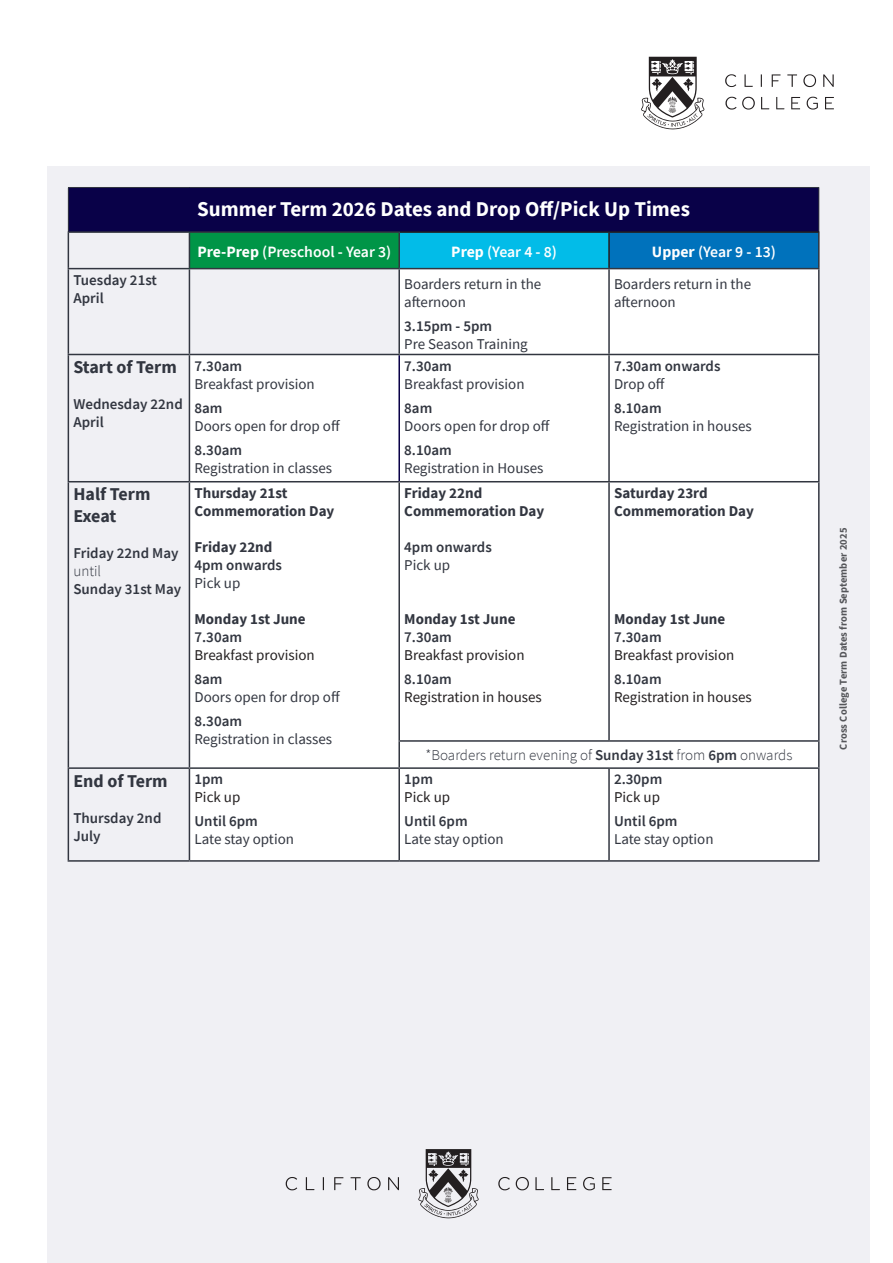
<style>
.page{position:relative;width:893px;height:1263px;background:#fff}
.page>*{position:absolute;margin:0;border:0;box-sizing:border-box;transform-origin:0 0}
.t1{font:700 21px "Source Sans Pro";color:#fff}
.t2{font:700 18px/21.6px "Source Sans Pro";color:#323640}
.t3{font:600 15.75px "Source Sans Pro";color:#fff}
.t4{font:15px/18px "Source Sans Pro";color:#323640}
.t5{font:600 15px/18px "Source Sans Pro";color:#323640}
.t6{font:700 15px "Source Sans Pro";color:#323640}
.t7{font:15px "Source Sans Pro";color:#231f20}
.t8{font:300 15px "Source Sans Pro";color:#323640}
.t9{font:700 10.5px "Source Sans Pro";letter-spacing:.01em;color:#55565a}
.s1{font-weight:700}
.s2{font-weight:600}
</style>
<div class="page">
<div style="left:47px;top:167px;width:823px;height:1096px;background:#f0f0f4"></div>
<svg style="left:725px;top:74px;width:109px;height:36px"></svg>
<svg style="left:641px;top:57px;width:63px;height:72px"></svg>
<svg style="left:286px;top:1149px;width:326px;height:69px"></svg>
<div style="left:68px;top:187px;width:751px;height:45px;background:#090148"></div>
<div style="left:189px;top:232px;width:210px;height:37px;background:#009547"></div>
<div style="left:399px;top:232px;width:210px;height:37px;background:#02bce8"></div>
<div style="left:609px;top:232px;width:210px;height:37px;background:#0072bc"></div>
<div style="left:190px;top:269px;width:628px;height:591px;background:#fff"></div>
<hr style="left:68px;top:187px;width:121px;height:1px;background:#323640">
<hr style="left:68px;top:188px;width:1px;height:43px;background:#323640">
<hr style="left:189px;top:187px;width:210px;height:1px;background:#323640">
<hr style="left:399px;top:187px;width:210px;height:1px;background:#323640">
<hr style="left:609px;top:187px;width:210px;height:1px;background:#323640">
<hr style="left:818px;top:188px;width:1px;height:43px;background:#323640">
<hr style="left:608px;top:269px;width:2px;height:85px;background:#323640">
<hr style="left:818px;top:269px;width:2px;height:85px;background:#323640">
<hr style="left:68px;top:231px;width:121px;height:2px;background:#323640">
<hr style="left:68px;top:233px;width:1px;height:35px;background:#323640">
<hr style="left:189px;top:231px;width:211px;height:2px;background:#323640">
<hr style="left:189px;top:233px;width:1px;height:35px;background:#323640">
<hr style="left:400px;top:231px;width:209px;height:2px;background:#231f20">
<hr style="left:398px;top:233px;width:2px;height:35px;background:#323640">
<hr style="left:609px;top:231px;width:211px;height:2px;background:#231f20">
<hr style="left:608px;top:233px;width:2px;height:35px;background:#231f20">
<hr style="left:818px;top:233px;width:2px;height:35px;background:#323640">
<hr style="left:608px;top:482px;width:2px;height:258px;background:#323640">
<hr style="left:818px;top:482px;width:2px;height:258px;background:#323640">
<hr style="left:608px;top:769px;width:2px;height:91px;background:#323640">
<hr style="left:399px;top:268px;width:210px;height:1px;background:#323640">
<hr style="left:609px;top:268px;width:211px;height:1px;background:#323640">
<hr style="left:68px;top:355px;width:1px;height:126px;background:#323640">
<hr style="left:189px;top:355px;width:1px;height:126px;background:#323640">
<hr style="left:398px;top:740px;width:211px;height:2px;background:#323640">
<hr style="left:609px;top:740px;width:211px;height:2px;background:#323640">
<hr style="left:818px;top:742px;width:2px;height:25px;background:#323640">
<hr style="left:818px;top:769px;width:2px;height:91px;background:#323640">
<hr style="left:399px;top:860px;width:210px;height:2px;background:#323640">
<hr style="left:609px;top:860px;width:211px;height:2px;background:#323640">
<hr style="left:398px;top:482px;width:2px;height:258px;background:#323640">
<hr style="left:398px;top:742px;width:2px;height:25px;background:#323640">
<hr style="left:398px;top:769px;width:2px;height:91px;background:#323640">
<hr style="left:189px;top:860px;width:210px;height:2px;background:#323640">
<hr style="left:68px;top:482px;width:1px;height:259px;background:#323640">
<hr style="left:189px;top:482px;width:1px;height:259px;background:#323640">
<svg style="left:68px;top:741px;width:1px;height:26px"></svg>
<svg style="left:189px;top:741px;width:1px;height:26px"></svg>
<hr style="left:68px;top:769px;width:1px;height:91px;background:#323640">
<hr style="left:189px;top:769px;width:1px;height:91px;background:#323640">
<hr style="left:68px;top:860px;width:121px;height:2px;background:#323640">
<hr style="left:399px;top:481px;width:210px;height:1px;background:#323640">
<hr style="left:609px;top:481px;width:211px;height:1px;background:#323640">
<hr style="left:399px;top:767px;width:210px;height:2px;background:#323640">
<hr style="left:609px;top:767px;width:211px;height:2px;background:#323640">
<hr style="left:68px;top:481px;width:121px;height:1px;background:#323640">
<hr style="left:189px;top:481px;width:210px;height:1px;background:#323640">
<hr style="left:189px;top:767px;width:210px;height:2px;background:#323640">
<hr style="left:68px;top:767px;width:121px;height:2px;background:#323640">
<hr style="left:68px;top:268px;width:121px;height:1px;background:#323640">
<hr style="left:68px;top:269px;width:1px;height:85px;background:#323640">
<hr style="left:68px;top:354px;width:121px;height:1px;background:#323640">
<hr style="left:609px;top:354px;width:211px;height:1px;background:#323640">
<hr style="left:818px;top:355px;width:2px;height:126px;background:#323640">
<hr style="left:399px;top:354px;width:210px;height:1px;background:#323640">
<hr style="left:398px;top:355px;width:2px;height:126px;background:#090148">
<hr style="left:608px;top:355px;width:2px;height:126px;background:#323640">
<hr style="left:189px;top:268px;width:210px;height:1px;background:#323640">
<hr style="left:189px;top:269px;width:1px;height:85px;background:#323640">
<hr style="left:398px;top:269px;width:2px;height:85px;background:#323640">
<hr style="left:189px;top:354px;width:210px;height:1px;background:#323640">
<p class="t1" style="left:197px;top:195px;width:494px">Summer Term 2026 Dates and Drop Off/Pick Up Times</p>
<p class="t3" style="left:197px;top:241px;width:195px"><span class="s1">Pre-Prep</span> (Preschool - Year 3)</p>
<p class="t3" style="left:451px;top:241px;width:107px"><span class="s1">Prep</span> (Year 4 - 8)</p>
<p class="t3" style="left:652px;top:241px;width:125px"><span class="s1">Upper</span> (Year 9 - 13)</p>
<p class="t5" style="left:73px;top:271px;width:85px">Tuesday 21st<br>April</p>
<p class="t4" style="left:404px;top:275px;width:139px">Boarders return in the afternoon</p>
<p class="t5" style="left:404px;top:317px;width:89px">3.15pm - 5pm</p>
<p class="t4" style="left:404px;top:335px;width:125px">Pre Season Training</p>
<p class="t2" style="left:73px;top:356px;width:105px">Start of Term</p>
<p class="t5" style="left:73px;top:395px;width:111px">Wednesday 22nd<br>April</p>
<p class="t5" style="left:194px;top:357px;width:49px">7.30am</p>
<p class="t4" style="left:194px;top:375px;width:122px">Breakfast provision</p>
<p class="t5" style="left:194px;top:399px;width:30px">8am</p>
<p class="t4" style="left:194px;top:417px;width:147px">Doors open for drop off</p>
<p class="t5" style="left:194px;top:441px;width:49px">8.30am</p>
<p class="t4" style="left:194px;top:459px;width:139px">Registration in classes</p>
<p class="t5" style="left:404px;top:357px;width:49px">7.30am</p>
<p class="t4" style="left:404px;top:375px;width:122px">Breakfast provision</p>
<p class="t5" style="left:404px;top:399px;width:30px">8am</p>
<p class="t4" style="left:404px;top:417px;width:147px">Doors open for drop off</p>
<p class="t5" style="left:404px;top:441px;width:49px">8.10am</p>
<p class="t4" style="left:404px;top:459px;width:141px">Registration in Houses</p>
<p class="t4" style="left:614px;top:275px;width:139px">Boarders return in the afternoon</p>
<p class="t5" style="left:614px;top:357px;width:108px">7.30am onwards</p>
<p class="t4" style="left:614px;top:375px;width:52px">Drop off</p>
<p class="t5" style="left:614px;top:399px;width:49px">8.10am</p>
<p class="t4" style="left:614px;top:417px;width:139px">Registration in houses</p>
<p class="t2" style="left:73px;top:483px;width:79px">Half Term<br>Exeat</p>
<p class="t5" style="left:73px;top:544px;width:107px">Friday 22nd May</p>
<p class="t8" style="left:73px;top:562px;width:29px">until</p>
<p class="t5" style="left:73px;top:580px;width:109px">Sunday 31st May</p>
<p class="t2" style="left:73px;top:770px;width:96px">End of Term</p>
<p class="t5" style="left:73px;top:808px;width:90px">Thursday 2nd<br>July</p>
<p class="t6" style="left:194px;top:483px;width:95px">Thursday 21st</p>
<p class="t6" style="left:194px;top:501px;width:141px">Commemoration Day</p>
<p class="t6" style="left:194px;top:537px;width:79px">Friday 22nd</p>
<p class="t5" style="left:194px;top:556px;width:89px">4pm onwards</p>
<p class="t4" style="left:194px;top:574px;width:47px">Pick up</p>
<p class="t6" style="left:194px;top:609px;width:113px">Monday 1st June</p>
<p class="t5" style="left:194px;top:628px;width:49px">7.30am</p>
<p class="t7" style="left:194px;top:645px;width:122px">Breakfast provision</p>
<p class="t4" style="left:194px;top:670px;width:147px"><span class="s2">8am<br></span>Doors open for drop off</p>
<p class="t5" style="left:194px;top:712px;width:49px">8.30am</p>
<p class="t4" style="left:194px;top:730px;width:139px">Registration in classes</p>
<p class="t5" style="left:194px;top:770px;width:30px">1pm</p>
<p class="t7" style="left:194px;top:788px;width:47px">Pick up</p>
<p class="t5" style="left:194px;top:812px;width:65px">Until 6pm</p>
<p class="t4" style="left:194px;top:830px;width:101px">Late stay option</p>
<p class="t6" style="left:404px;top:483px;width:79px">Friday 22nd</p>
<p class="t6" style="left:404px;top:501px;width:141px">Commemoration Day</p>
<p class="t5" style="left:404px;top:538px;width:89px">4pm onwards</p>
<p class="t4" style="left:404px;top:556px;width:47px">Pick up</p>
<p class="t6" style="left:404px;top:609px;width:113px">Monday 1st June</p>
<p class="t5" style="left:404px;top:628px;width:49px">7.30am</p>
<p class="t7" style="left:404px;top:645px;width:122px">Breakfast provision</p>
<p class="t5" style="left:404px;top:670px;width:49px">8.10am</p>
<p class="t7" style="left:404px;top:687px;width:139px">Registration in houses</p>
<p class="t6" style="left:614px;top:483px;width:95px">Saturday 23rd</p>
<p class="t6" style="left:614px;top:501px;width:141px">Commemoration Day</p>
<p class="t6" style="left:614px;top:609px;width:113px">Monday 1st June</p>
<p class="t5" style="left:614px;top:628px;width:49px">7.30am</p>
<p class="t7" style="left:614px;top:645px;width:122px">Breakfast provision</p>
<p class="t5" style="left:614px;top:670px;width:49px">8.10am</p>
<p class="t7" style="left:614px;top:687px;width:139px">Registration in houses</p>
<p class="t8" style="left:426px;top:746px;width:368px">*Boarders return evening of <span class="s2">Sunday 31st</span> from <span class="s2">6pm</span> onwards</p>
<p class="t5" style="left:404px;top:770px;width:30px">1pm</p>
<p class="t7" style="left:404px;top:788px;width:47px">Pick up</p>
<p class="t5" style="left:404px;top:812px;width:65px">Until 6pm</p>
<p class="t4" style="left:404px;top:830px;width:101px">Late stay option</p>
<p class="t5" style="left:614px;top:770px;width:50px">2.30pm</p>
<p class="t7" style="left:614px;top:788px;width:47px">Pick up</p>
<p class="t5" style="left:614px;top:812px;width:65px">Until 6pm</p>
<p class="t4" style="left:614px;top:830px;width:101px">Late stay option</p>
<p class="t9" style="left:836px;top:749px;width:223px;rotate:-90deg">Cross College Term Dates from September 2025</p>
</div>
